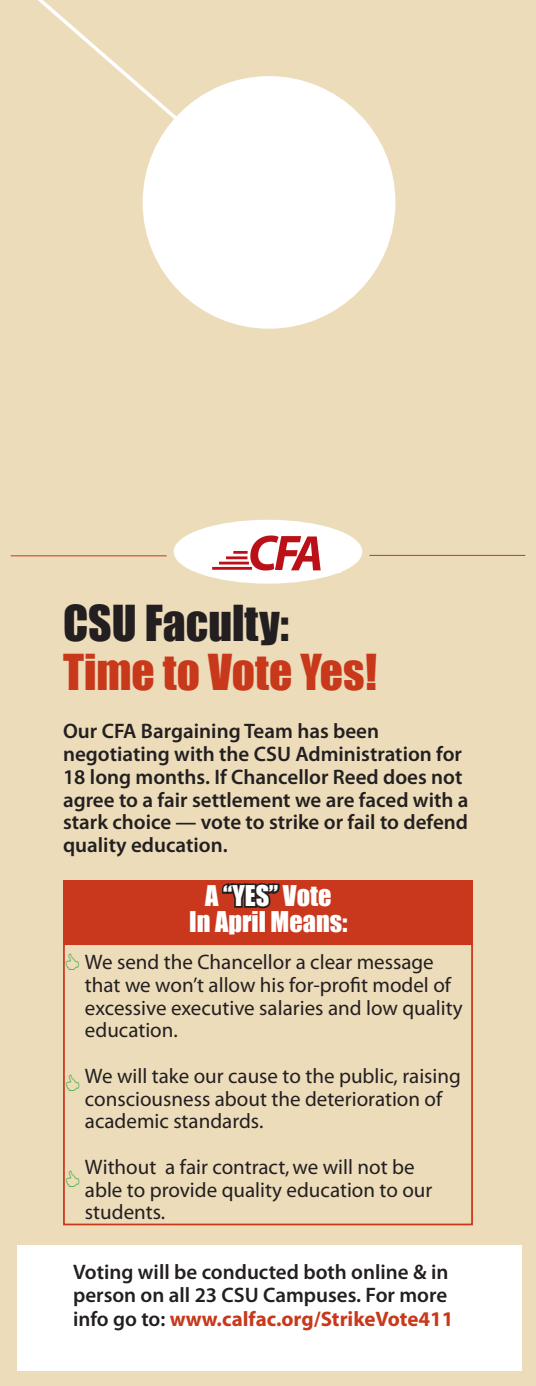
<style>
.page{position:relative;width:536px;height:1386px;background:#ecdcba}
.page>*{position:absolute;margin:0;border:0;box-sizing:border-box;transform-origin:0 0}
.t1{font:45.5px "Impact";color:#c8391b}
.t2{font:45.5px "Impact";color:#231f20}
.t3{font:26.25px "Impact";color:#fff}
.t4{font:600 21px/22.8px "Myriad Pro";color:#231f20}
.t5{font:21px/22.8px "Myriad Pro";color:#231f20}
.t6{font:21px/22.8px "Myriad";color:#231f20}
.s1{font-family:"Myriad";font-weight:700;color:#c8391b}
</style>
<div class="page">
<div style="left:18px;top:1245px;width:504px;height:126px;background:#fff"></div>
<div style="left:173px;top:520px;width:189px;height:64px;background:#fff;border-radius:50%"></div>
<img style="left:212px;top:535px;width:109px;height:36px">
<hr style="left:11px;top:555px;width:155px;height:1px;background:#c8391b">
<hr style="left:369px;top:555px;width:156px;height:1px;background:#c8391b">
<div style="left:63px;top:943px;width:409px;height:282px;border:2px solid #c9381d"></div>
<div style="left:63px;top:880px;width:409px;height:64px;background:#c9381d"></div>
<svg style="left:222px;top:883px;width:58px;height:26px"></svg>
<div style="left:142px;top:76px;width:253px;height:253px;background:#fff;border-radius:50%"></div>
<svg style="left:38px;top:0;width:277px;height:242px"></svg>
<p class="t2" style="left:63px;top:587px;width:227px">CSU Faculty:</p>
<p class="t1" style="left:63px;top:636px;width:315px">Time to Vote Yes!</p>
<p class="t4" style="left:63px;top:720px;width:407px">Our CFA Bargaining Team has been negotiating with the CSU Administration for 18 long months. If Chancellor Reed does not agree to a fair settlement we are faced with a stark choice — vote to strike or fail to defend quality education.</p>
<p class="t3" style="left:205px;top:875px;width:128px">A “YES” Vote</p>
<p class="t3" style="left:189px;top:902px;width:160px">In April Means:</p>
<p class="t5" style="left:85px;top:950px;width:379px">We send the Chancellor a clear message that we won’t allow his for-profit model of excessive executive salaries and low quality education.</p>
<p class="t5" style="left:85px;top:1064px;width:377px">We will take our cause to the public, raising consciousness about the deterioration of academic standards.</p>
<p class="t6" style="left:85px;top:1156px;width:349px">Without a fair contract, we will not be able to provide quality education to our students.</p>
<p class="t4" style="left:73px;top:1260px;width:382px;line-height:23.6px">Voting will be conducted both online &amp; in person on all 23 CSU Campuses. For more info go to: <span class="s1">www.calfac.org/StrikeVote411</span></p>
</div>
